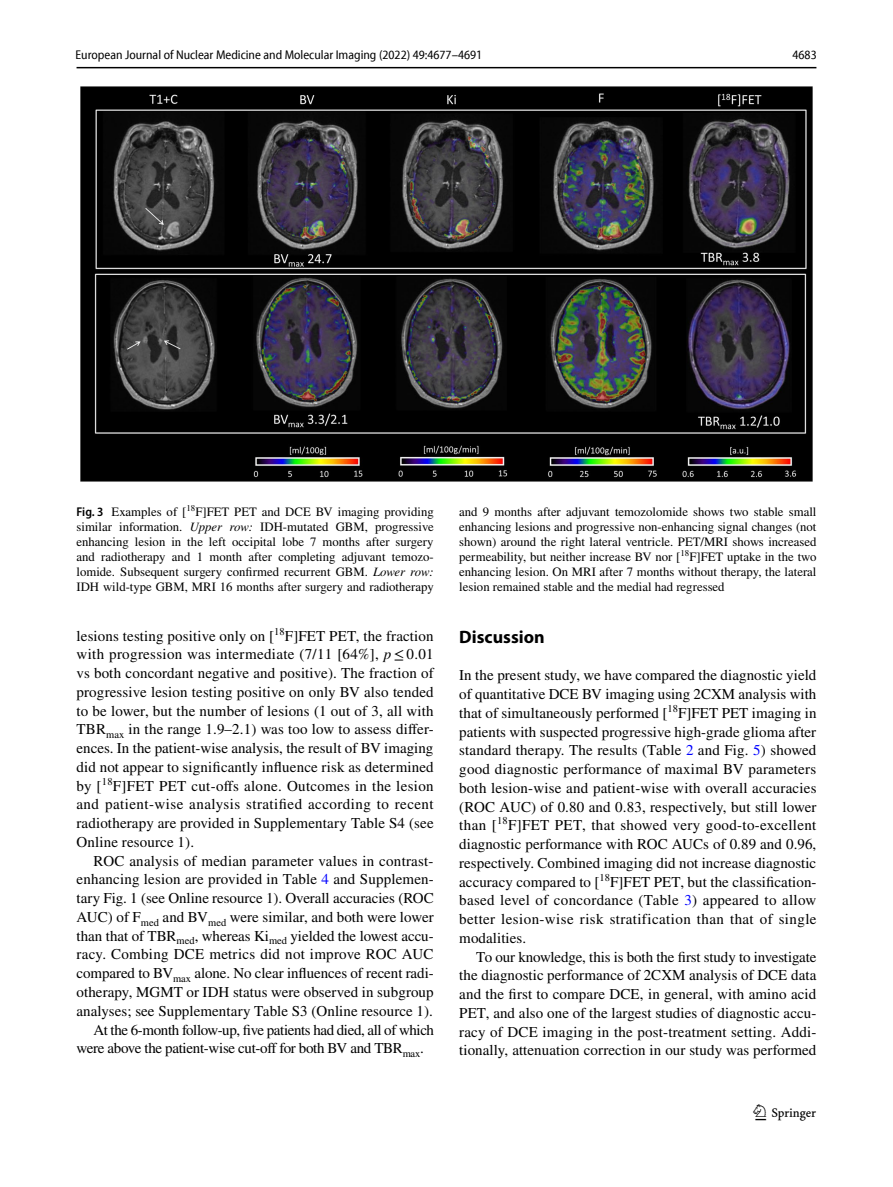
<style>
.page{position:relative;width:893px;height:1187px;background:#fff}
.page>*{position:absolute;margin:0;border:0;box-sizing:border-box;transform-origin:0 0}
.t1{font:22.5px "Springnew Regular 3";color:#000}
.t2{font:700 18px "Myriad Pro";color:#000}
.t3{font:15px/18.8px "STIX";letter-spacing:.005em;color:#000;text-align:justify}
.t4{font:15px "STIX";letter-spacing:-.025em;color:#000}
.t5{font:15px "STIX";letter-spacing:-.02em;color:#000}
.t6{font:12.75px/15px "STIX";color:#000;text-align:justify}
.t7{font:semi-condensed 12.75px "Myriad Pro Unic";color:#000}
.s1{font-family:"Myriad Pro";font-weight:600;font-stretch:semi-condensed}
.s2{font-style:italic}
.s3{color:#00f}
</style>
<div class="page">
<hr style="left:77px;top:67px;width:739px;height:1px;background:#000">
<img style="left:81px;top:87px;width:731px;height:394px">
<p class="t7" style="left:76px;top:50px;width:408px">European Journal of Nuclear Medicine and Molecular Imaging (2022) 49:4677–4691</p>
<p class="t7" style="left:792px;top:50px;width:26px">4683</p>
<p class="t6" style="left:77px;top:505px;width:359px"><span class="s1">Fig. 3</span> Examples of [<sup>18</sup>F]FET PET and DCE BV imaging providing similar information. <span class="s2">Upper row:</span> IDH-mutated GBM, progressive enhancing lesion in the left occipital lobe 7 months after surgery and radiotherapy and 1 month after completing adjuvant temozo&shy;lomide. Subsequent surgery confirmed recurrent GBM. <span class="s2">Lower row:<br></span>IDH wild-type GBM, MRI 16 months after surgery and radiotherapy</p>
<p class="t6" style="left:459px;top:505px;width:359px">and 9 months after adjuvant temozolomide shows two stable small enhancing lesions and progressive non-enhancing signal changes (not shown) around the right lateral ventricle. PET/MRI shows increased permeability, but neither increase BV nor [<sup>18</sup>F]FET uptake in the two enhancing lesion. On MRI after 7 months without therapy, the lateral lesion remained stable and the medial had regressed</p>
<p class="t3" style="left:77px;top:627px;width:359px">lesions testing positive only on [<sup>18</sup>F]FET PET, the fraction with progression was intermediate (7/11 [64%], <span class="s2">p</span>≤0.01 vs both concordant negative and positive). The fraction of progressive lesion testing positive on only BV also tended to be lower, but the number of lesions (1 out of 3, all with TBR<sub>max</sub> in the range 1.9–2.1) was too low to assess differ&shy;ences. In the patient-wise analysis, the result of BV imaging did not appear to significantly influence risk as determined by [<sup>18</sup>F]FET PET cut-offs alone. Outcomes in the lesion and patient-wise analysis stratified according to recent radiotherapy are provided in Supplementary Table S4 (see Online resource 1).</p>
<p class="t3" style="left:94px;top:852px;width:342px">ROC analysis of median parameter values in contrast-</p>
<p class="t3" style="left:77px;top:871px;width:359px">enhancing lesion are provided in Table <span class="s3">4</span> and Supplemen-</p>
<p class="t3" style="left:77px;top:889px;width:359px">tary Fig. 1 (see Online resource 1). Overall accuracies (ROC</p>
<p class="t3" style="left:77px;top:908px;width:359px">AUC) of F<sub>med</sub> and BV<sub>med</sub> were similar, and both were lower</p>
<p class="t3" style="left:77px;top:927px;width:359px">than that of TBR<sub>med</sub>, whereas Ki<sub>med</sub> yielded the lowest accu-</p>
<p class="t3" style="left:77px;top:946px;width:359px">racy. Combing DCE metrics did not improve ROC AUC</p>
<p class="t3" style="left:77px;top:964px;width:359px">compared to BV<sub>max</sub> alone. No clear influences of recent radi-</p>
<p class="t3" style="left:77px;top:983px;width:359px">otherapy, MGMT or IDH status were observed in subgroup</p>
<p class="t3" style="left:77px;top:1002px;width:358px">analyses; see Supplementary Table S3 (Online resource 1).</p>
<p class="t4" style="left:94px;top:1019px;width:342px">At the 6-month follow-up, five patients had died, all of which</p>
<p class="t5" style="left:77px;top:1037px;width:349px">were above the patient-wise cut-off for both BV and TBR<sub>max</sub>.</p>
<p class="t2" style="left:459px;top:625px;width:87px">Discussion</p>
<p class="t3" style="left:459px;top:666px;width:359px">In the present study, we have compared the diagnostic yield of quantitative DCE BV imaging using 2CXM analysis with that of simultaneously performed [<sup>18</sup>F]FET PET imaging in patients with suspected progressive high-grade glioma after standard therapy. The results (Table <span class="s3">2</span> and Fig. <span class="s3">5</span>) showed good diagnostic performance of maximal BV parameters both lesion-wise and patient-wise with overall accuracies (ROC AUC) of 0.80 and 0.83, respectively, but still lower than [<sup>18</sup>F]FET PET, that showed very good-to-excellent diagnostic performance with ROC AUCs of 0.89 and 0.96, respectively. Combined imaging did not increase diagnostic accuracy compared to [<sup>18</sup>F]FET PET, but the classification&shy;based level of concordance (Table <span class="s3">3</span>) appeared to allow better lesion-wise risk stratification than that of single modalities.</p>
<p class="t3" style="left:459px;top:948px;width:359px;text-indent:17px">To our knowledge, this is both the first study to investigate the diagnostic performance of 2CXM analysis of DCE data and the first to compare DCE, in general, with amino acid PET, and also one of the largest studies of diagnostic accu&shy;racy of DCE imaging in the post-treatment setting. Addi&shy;tionally, attenuation correction in our study was performed</p>
<h1 class="t1" style="left:755px;top:1104px;width:62px">1 3</h1>
</div>
